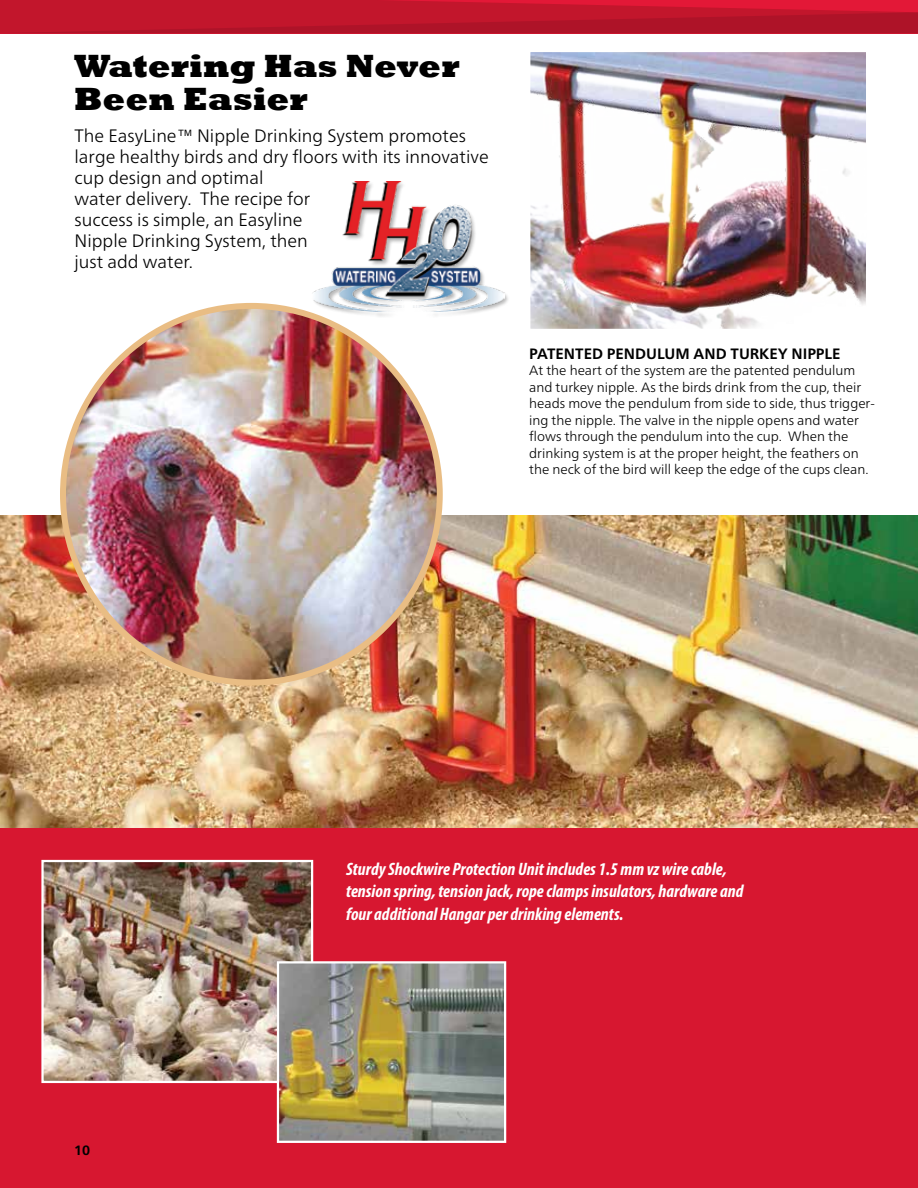
<style>
.page{position:relative;width:918px;height:1188px;background:#fff}
.page>*{position:absolute;margin:0;border:0;box-sizing:border-box;transform-origin:0 0}
.t1{font:800 33px/33px "Rockwell";color:#000}
.t2{font:300 18px/21px "Frutiger Neue LTW1 G";color:#000}
.t3{font:italic 700 condensed 18px/22.5px "Myriad Pro";color:#fff}
.t4{font:700 15px "Frutiger Neue LTW1 G";color:#000}
.t5{font:300 13.5px/16.5px "Frutiger Neue LTW1 G";color:#000}
.t6{font:700 13.5px "Frutiger Neue LTW1 G";color:#000}
</style>
<div class="page">
<svg style="left:0;top:0;width:918px;height:33px;background:#bf152b"></svg>
<div style="left:0;top:603px;width:918px;height:585px;background:#d71730"></div>
<div style="left:312px;top:181px;width:198px;height:137px;background:#000;opacity:.28"></div>
<img style="left:312px;top:181px;width:192px;height:130px">
<img style="left:532px;top:53px;width:333px;height:275px">
<div style="left:526px;top:47px;width:345px;height:287px;border:5px solid #fff"></div>
<img style="left:44px;top:863px;width:266px;height:217px">
<div style="left:41px;top:860px;width:272px;height:223px;border:2px solid #fff"></div>
<img style="left:280px;top:964px;width:223px;height:176px">
<div style="left:277px;top:961px;width:229px;height:182px;border:2px solid #fff"></div>
<img style="left:0;top:515px;width:918px;height:312px">
<img style="left:63px;top:306px;width:377px;height:377px;border-radius:185px">
<h1 class="t1" style="left:74px;top:50px;width:386px">Watering Has Never<br>Been Easier</h1>
<h2 class="t2" style="left:75px;top:125px;width:416px">The EasyLine™ Nipple Drinking System promotes large healthy birds and dry floors with its innovative cup design and optimal<br>water delivery. The recipe for<br>success is simple, an Easyline<br>Nipple Drinking System, then<br>just add water.</h2>
<p class="t4" style="left:529px;top:345px;width:313px">PATENTED PENDULUM AND TURKEY NIPPLE</p>
<p class="t5" style="left:529px;top:362px;width:347px">At the heart of the system are the patented pendulum and turkey nipple. As the birds drink from the cup, their heads move the pendulum from side to side, thus trigger&shy;ing the nipple. The valve in the nipple opens and water flows through the pendulum into the cup. When the drinking system is at the proper height, the feathers on the neck of the bird will keep the edge of the cups clean.</p>
<p class="t6" style="left:74px;top:1142px;width:18px">10</p>
<h2 class="t3" style="left:346px;top:857px;width:399px">Sturdy Shockwire Protection Unit includes 1.5 mm vz wire cable, tension spring, tension jack, rope clamps insulators, hardware and four additional Hangar per drinking elements.</h2>
</div>
